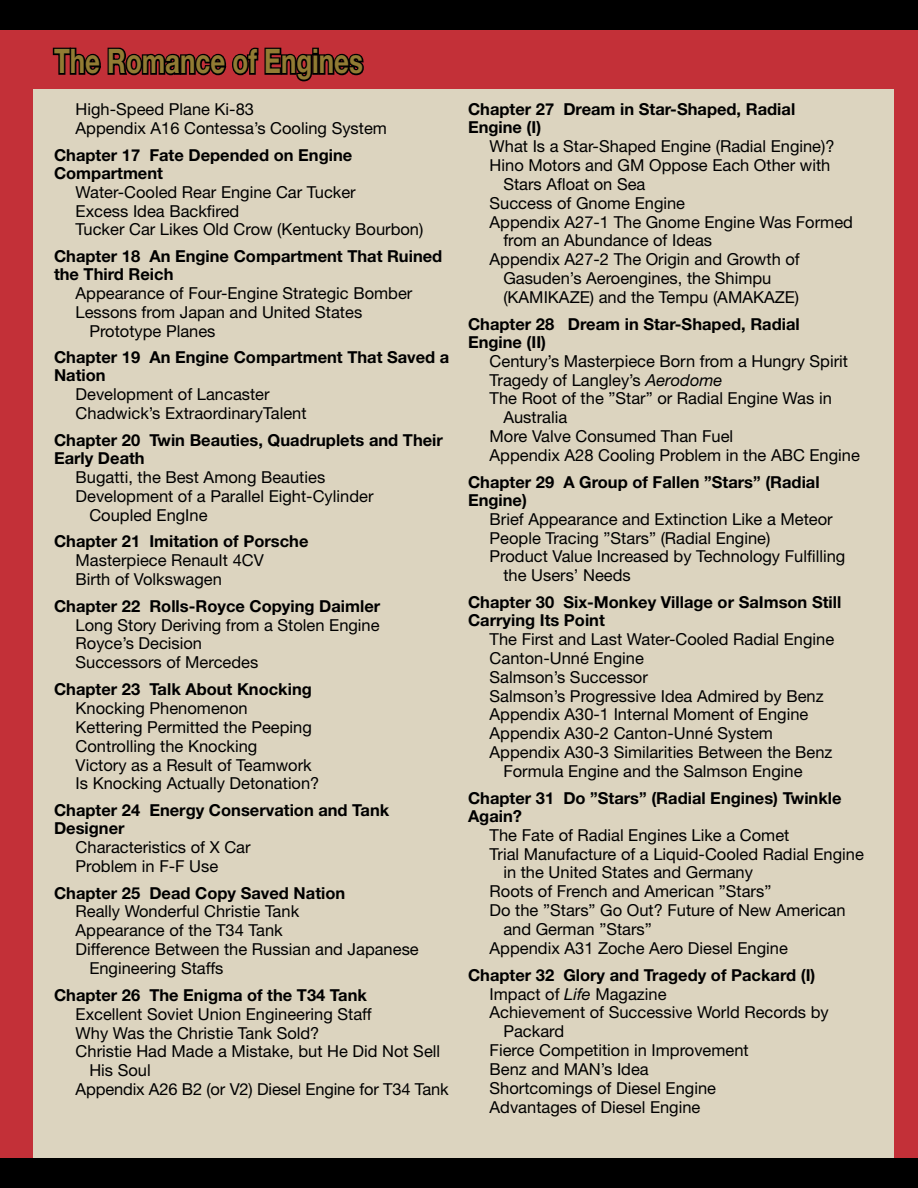
<style>
.page{position:relative;width:918px;height:1188px;background:#fff}
.page>*{position:absolute;margin:0;border:0;box-sizing:border-box;transform-origin:0 0}
.t1{font:700 33.75px "Helvetica Neue LT Std";color:#917b33;scale:.77 1}
.t2{font:16.5px/18.9px "Helvetica Neue LT Std";color:#000}
.t3{font:700 16.5px/18px "Helvetica Neue LT Std";color:#000}
.s1{font-style:italic}
</style>
<div class="page">
<div style="left:0;top:0;width:918px;height:1187px;background:#c33038"></div>
<div style="left:33px;top:89px;width:860px;height:1078px;background:#dcd4bf"></div>
<div style="left:0;top:0;width:918px;height:29px;background:#000"></div>
<div style="left:0;top:1159px;width:918px;height:29px;background:#000"></div>
<svg style="left:52px;top:47px;width:312px;height:35px"></svg>
<h1 class="t1" style="left:54px;top:40px;width:403px">The Romance of Engines</h1>
<p class="t2" style="left:76px;top:100px;width:313px">High-Speed Plane Ki-83<br>Appendix A16 Contessa’s Cooling System</p>
<p class="t3" style="left:54px;top:146px;width:300px">Chapter 17 Fate Depended on Engine<br>Compartment</p>
<p class="t2" style="left:76px;top:182px;width:349px">Water-Cooled Rear Engine Car Tucker<br>Excess Idea Backfired<br>Tucker Car Likes Old Crow (Kentucky Bourbon)</p>
<p class="t3" style="left:54px;top:247px;width:390px">Chapter 18 An Engine Compartment That Ruined the Third Reich</p>
<p class="t2" style="left:76px;top:284px;width:338px">Appearance of Four-Engine Strategic Bomber</p>
<p class="t2" style="left:76px;top:302px;width:288px">Lessons from Japan and United States</p>
<p class="t2" style="left:89px;top:321px;width:128px">Prototype Planes</p>
<p class="t3" style="left:54px;top:348px;width:397px">Chapter 19 An Engine Compartment That Saved a<br>Nation</p>
<p class="t2" style="left:76px;top:385px;width:232px">Development of Lancaster<br>Chadwick’s ExtraordinaryTalent</p>
<p class="t3" style="left:54px;top:431px;width:390px">Chapter 20 Twin Beauties, Quadruplets and Their<br>Early Death</p>
<p class="t2" style="left:76px;top:467px;width:251px">Bugatti, the Best Among Beauties</p>
<p class="t2" style="left:76px;top:486px;width:299px">Development of a Parallel Eight-Cylinder</p>
<p class="t2" style="left:89px;top:505px;width:120px">Coupled EngIne</p>
<p class="t3" style="left:54px;top:532px;width:256px">Chapter 21 Imitation of Porsche</p>
<p class="t2" style="left:76px;top:551px;width:190px">Masterpiece RenauIt 4CV<br>Birth of Volkswagen</p>
<p class="t3" style="left:54px;top:596px;width:328px">Chapter 22 Rolls-Royce Copying Daimler</p>
<p class="t2" style="left:76px;top:615px;width:306px">Long Story Deriving from a Stolen Engine<br>Royce’s Decision<br>Successors of Mercedes</p>
<p class="t3" style="left:54px;top:680px;width:259px">Chapter 23 Talk About Knocking</p>
<p class="t2" style="left:76px;top:698px;width:245px">Knocking Phenomenon<br>Kettering Permitted the Peeping<br>Controlling the Knocking<br>Victory as a Result of Teamwork<br>Is Knocking Actually Detonation?</p>
<p class="t3" style="left:54px;top:801px;width:337px">Chapter 24 Energy Conservation and Tank<br>Designer</p>
<p class="t2" style="left:76px;top:837px;width:177px">Characteristics of X Car<br>Problem in F-F Use</p>
<p class="t3" style="left:54px;top:883px;width:293px">Chapter 25 Dead Copy Saved Nation</p>
<p class="t2" style="left:76px;top:902px;width:225px">Really Wonderful Christie Tank</p>
<p class="t2" style="left:76px;top:921px;width:209px">Appearance of the T34 Tank</p>
<p class="t2" style="left:76px;top:940px;width:345px">Difference Between the Russian and Japanese</p>
<p class="t2" style="left:89px;top:959px;width:136px">Engineering Staffs</p>
<p class="t3" style="left:54px;top:986px;width:314px">Chapter 26 The Enigma of the T34 Tank</p>
<p class="t2" style="left:76px;top:1004px;width:298px">Excellent Soviet Union Engineering Staff</p>
<p class="t2" style="left:76px;top:1023px;width:245px">Why Was the Christie Tank Sold?</p>
<p class="t2" style="left:76px;top:1042px;width:366px">Christie Had Made a Mistake, but He Did Not Sell</p>
<p class="t2" style="left:89px;top:1061px;width:63px">His Soul</p>
<p class="t2" style="left:76px;top:1080px;width:375px">Appendix A26 B2 (or V2) Diesel Engine for T34 Tank</p>
<p class="t3" style="left:468px;top:100px;width:329px">Chapter 27 Dream in Star-Shaped, Radial<br>Engine (I)</p>
<p class="t2" style="left:490px;top:136px;width:347px">What Is a Star-Shaped Engine (Radial Engine)?</p>
<p class="t2" style="left:490px;top:155px;width:342px">Hino Motors and GM Oppose Each Other with</p>
<p class="t2" style="left:503px;top:174px;width:144px">Stars Afloat on Sea</p>
<p class="t2" style="left:490px;top:193px;width:197px">Success of Gnome Engine</p>
<p class="t2" style="left:490px;top:212px;width:365px">Appendix A27-1 The Gnome Engine Was Formed</p>
<p class="t2" style="left:503px;top:231px;width:210px">from an Abundance of Ideas</p>
<p class="t2" style="left:490px;top:250px;width:312px">Appendix A27-2 The Origin and Growth of</p>
<p class="t2" style="left:503px;top:269px;width:270px">Gasuden’s Aeroengines, the Shimpu</p>
<p class="t2" style="left:503px;top:288px;width:297px">(KAMIKAZE) and the Tempu (AMAKAZE)</p>
<p class="t3" style="left:468px;top:315px;width:333px">Chapter 28 Dream in Star-Shaped, Radial<br>Engine (II)</p>
<p class="t2" style="left:490px;top:351px;width:360px">Century’s Masterpiece Born from a Hungry Spirit</p>
<p class="t2" style="left:490px;top:370px;width:234px">Tragedy of Langley’s <span class="s1">Aerodome</span></p>
<p class="t2" style="left:490px;top:389px;width:344px">The Root of the ”Star” or Radial Engine Was in</p>
<p class="t2" style="left:503px;top:408px;width:65px">Australia</p>
<p class="t2" style="left:490px;top:427px;width:245px">More Valve Consumed Than Fuel</p>
<p class="t2" style="left:490px;top:446px;width:372px">Appendix A28 Cooling Problem in the ABC Engine</p>
<p class="t3" style="left:468px;top:473px;width:353px">Chapter 29 A Group of Fallen ”Stars” (Radial<br>Engine)</p>
<p class="t2" style="left:490px;top:509px;width:345px">Brief Appearance and Extinction Like a Meteor</p>
<p class="t2" style="left:490px;top:528px;width:282px">People Tracing ”Stars” (Radial Engine)</p>
<p class="t2" style="left:490px;top:547px;width:357px">Product Value Increased by Technology Fulfilling</p>
<p class="t2" style="left:503px;top:566px;width:129px">the Users’ Needs</p>
<p class="t3" style="left:468px;top:593px;width:375px">Chapter 30 Six-Monkey Village or SaImson Still<br>Carrying Its Point</p>
<p class="t2" style="left:490px;top:629px;width:346px">The First and Last Water-Cooled Radial Engine</p>
<p class="t2" style="left:490px;top:648px;width:156px">Canton-Unné Engine</p>
<p class="t2" style="left:490px;top:667px;width:160px">Salmson’s Successor</p>
<p class="t2" style="left:490px;top:686px;width:336px">Salmson’s Progressive Idea Admired by Benz</p>
<p class="t2" style="left:490px;top:705px;width:320px">Appendix A30-1 Internal Moment of Engine</p>
<p class="t2" style="left:490px;top:724px;width:285px">Appendix A30-2 Canton-Unné System</p>
<p class="t2" style="left:490px;top:743px;width:344px">Appendix A30-3 Similarities Between the Benz</p>
<p class="t2" style="left:503px;top:762px;width:301px">Formula Engine and the Salmson Engine</p>
<p class="t3" style="left:468px;top:789px;width:375px">Chapter 31 Do ”Stars” (Radial Engines) Twinkle<br>Again?</p>
<p class="t2" style="left:490px;top:825px;width:301px">The Fate of Radial Engines Like a Comet</p>
<p class="t2" style="left:490px;top:844px;width:376px">Trial Manufacture of a Liquid-Cooled Radial Engine</p>
<p class="t2" style="left:503px;top:863px;width:251px">in the United States and Germany</p>
<p class="t2" style="left:490px;top:882px;width:283px">Roots of French and American ”Stars”</p>
<p class="t2" style="left:490px;top:901px;width:358px">Do the ”Stars” Go Out? Future of New American</p>
<p class="t2" style="left:503px;top:920px;width:150px">and German ”Stars”</p>
<p class="t2" style="left:490px;top:939px;width:300px">Appendix A31 Zoche Aero Diesel Engine</p>
<p class="t3" style="left:468px;top:965px;width:349px">Chapter 32 Glory and Tragedy of Packard (I)</p>
<p class="t2" style="left:490px;top:984px;width:178px">Impact of <span class="s1">Life</span> Magazine</p>
<p class="t2" style="left:490px;top:1003px;width:341px">Achievement of Successive World Records by</p>
<p class="t2" style="left:503px;top:1022px;width:62px">Packard</p>
<p class="t2" style="left:490px;top:1041px;width:261px">Fierce Competition in Improvement</p>
<p class="t2" style="left:490px;top:1060px;width:161px">Benz and MAN’s Idea</p>
<p class="t2" style="left:490px;top:1079px;width:228px">Shortcomings of Diesel Engine</p>
<p class="t2" style="left:490px;top:1097px;width:212px">Advantages of Diesel Engine</p>
</div>
